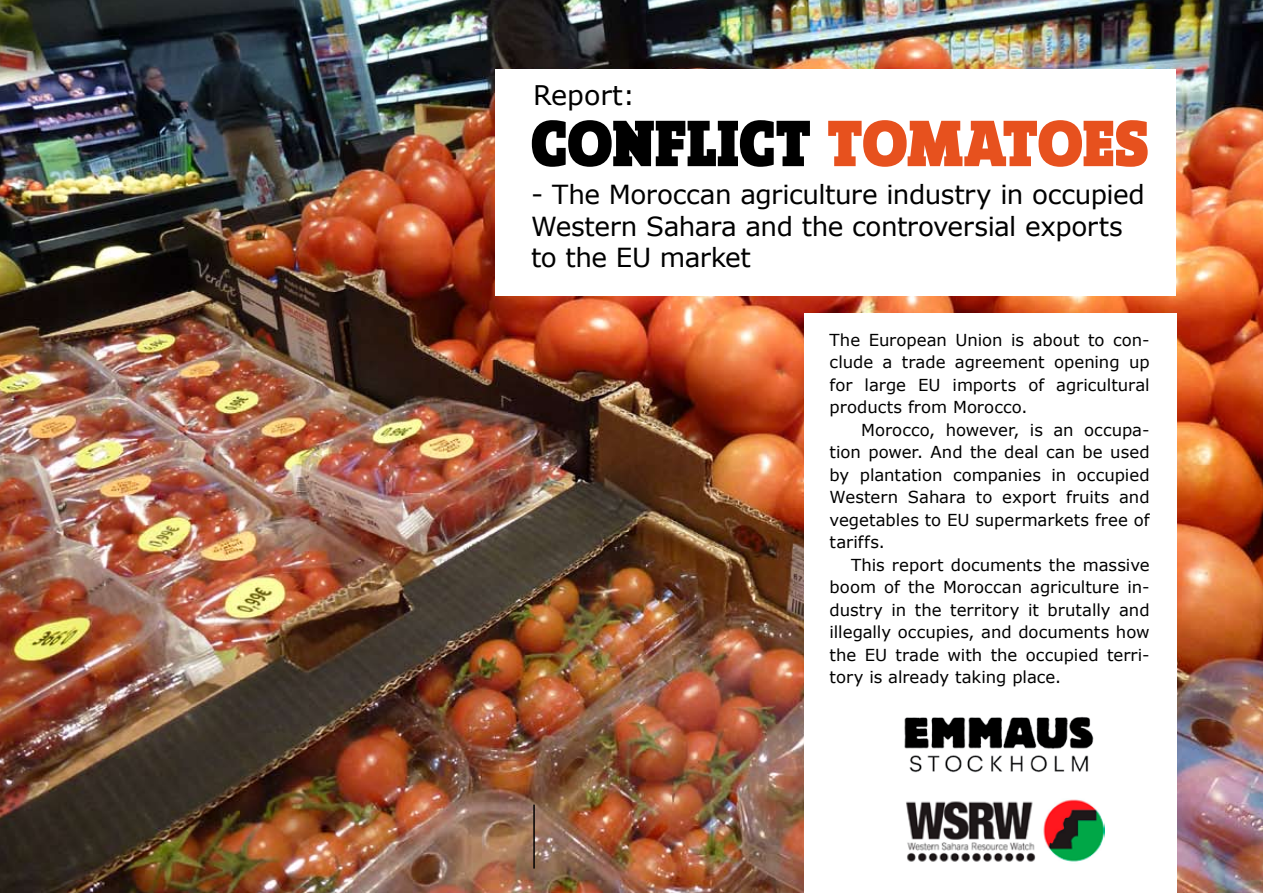
<style>
.page{position:relative;width:1263px;height:893px;background:#fff}
.page>*{position:absolute;margin:0;border:0;box-sizing:border-box;transform-origin:0 0}
.t1{font:63px "Manual Extra Slab";letter-spacing:.005em;color:#000}
.t2{font:27px "Verdana";color:#000}
.t3{font:26.25px/31.5px "Verdana";letter-spacing:-.015em;color:#000}
.t4{font:16.5px/22.5px "Verdana";color:#000;text-align:justify}
.s1{color:#e7511e}
.s2{font-size:27px}
</style>
<div class="page">
<img style="left:0;top:0;width:1263px;height:893px">
<div style="left:804px;top:314px;width:372px;height:579px;background:#fff"></div>
<img style="left:904px;top:716px;width:190px;height:57px">
<img style="left:906px;top:799px;width:199px;height:63px">
<div style="left:495px;top:69px;width:680px;height:227px;background:#fff"></div>
<hr style="left:533px;top:805px;width:2px;height:64px;background:#000">
<h2 class="t2" style="left:533px;top:78px;width:103px">Report:</h2>
<h1 class="t1" style="left:531px;top:105px;width:620px">CONFLICT <span class="s1">TOMATOES</span></h1>
<h3 class="t3" style="left:531px;top:179px;width:615px"><span class="s2">-</span> The Moroccan agriculture industry in occupied<br>Western Sahara and the controversial exports to the EU market</h3>
<p class="t4" style="left:830px;top:329px;width:322px">The European Union is about to con&shy;clude a trade agreement opening up for large EU imports of agricultural products from Morocco.</p>
<p class="t4" style="left:830px;top:419px;width:322px;text-indent:32px">Morocco, however, is an occupa&shy;tion power. And the deal can be used by plantation companies in occupied Western Sahara to export fruits and vegetables to EU supermarkets free of tariffs.</p>
<p class="t4" style="left:830px;top:554px;width:322px;text-indent:21px">This report documents the massive boom of the Moroccan agriculture in&shy;dustry in the territory it brutally and illegally occupies, and documents how the EU trade with the occupied terri&shy;tory is already taking place.</p>
</div>
